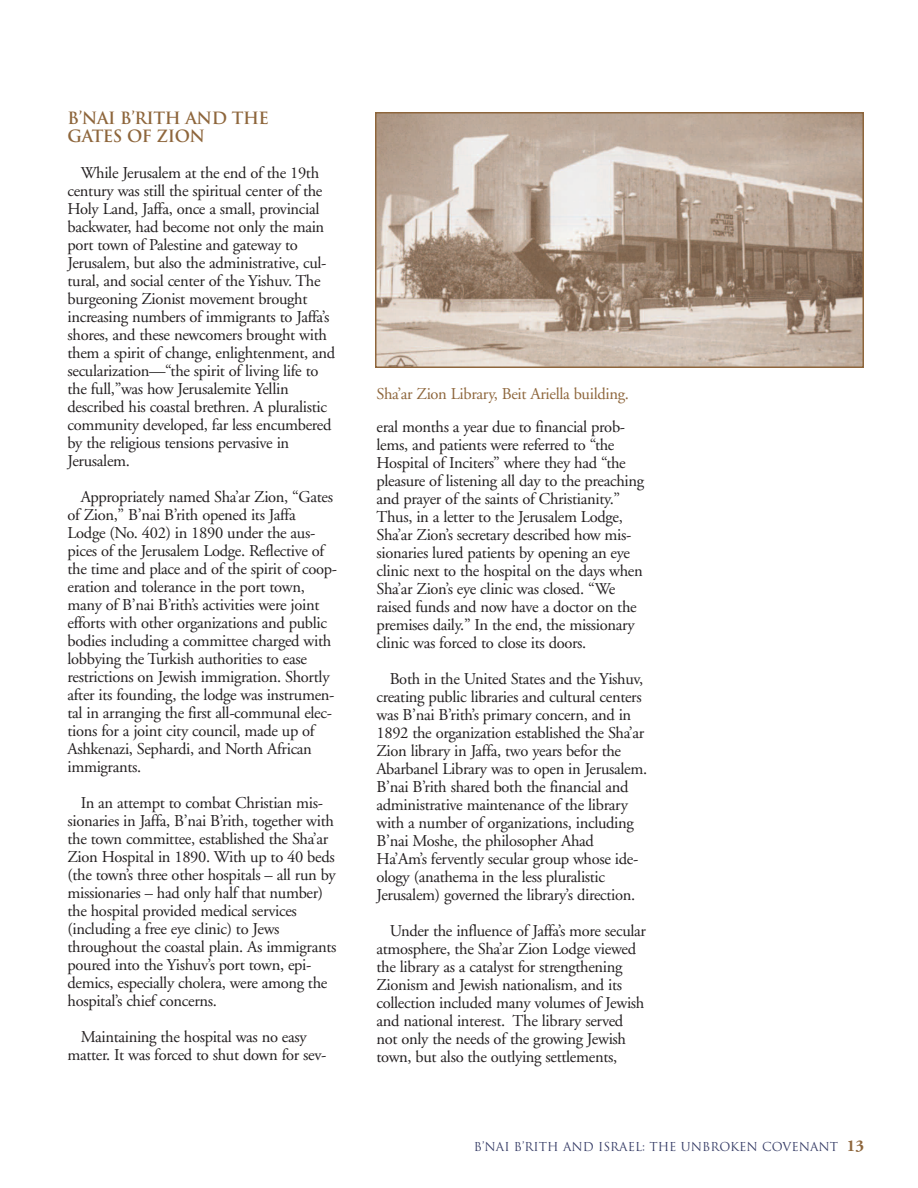
<style>
.page{position:relative;width:918px;height:1188px;background:#fff}
.page>*{position:absolute;margin:0;border:0;box-sizing:border-box;transform-origin:0 0}
.t1{font:16.5px/18px "Adobe Garamond";letter-spacing:-.02em;color:#231f20}
.t2{font:16.5px "Adobe Garamond";letter-spacing:-.02em;color:#8e663c}
.t3{font:700 16.5px/18px "Trajan";letter-spacing:-.025em;color:#8e663c}
.t4{font:12px "Trajan";color:#353b65}
.s1{font-family:"Adobe Garamond";font-weight:700;font-size:16.5px;color:#8e663c}
</style>
<div class="page">
<img style="left:378px;top:115px;width:483px;height:250px">
<div style="left:375px;top:112px;width:489px;height:256px;border:2px solid #8e663c"></div>
<p class="t3" style="left:68px;top:110px;width:203px">B’NAI B’RITH AND THE<br>GATES OF ZION</p>
<p class="t1" style="left:67px;top:166px;width:269px;text-indent:13px">While Jerusalem at the end of the 19th century was still the spiritual center of the Holy Land, Jaffa, once a small, provincial backwater, had become not only the main port town of Palestine and gateway to Jerusalem, but also the administrative, cul&shy;tural, and social center of the Yishuv. The burgeoning Zionist movement brought increasing numbers of immigrants to Jaffa’s shores, and these newcomers brought with them a spirit of change, enlightenment, and secularization—“the spirit of living life to the full,”was how Jerusalemite Yellin described his coastal brethren. A pluralistic community developed, far less encumbered by the religious tensions pervasive in Jerusalem.</p>
<p class="t1" style="left:68px;top:490px;width:271px;text-indent:13px">Appropriately named Sha’ar Zion, “Gates of Zion,” B’nai B’rith opened its Jaffa Lodge (No. 402) in 1890 under the aus&shy;pices of the Jerusalem Lodge. Reflective of the time and place and of the spirit of coop&shy;eration and tolerance in the port town, many of B’nai B’rith’s activities were joint efforts with other organizations and public bodies including a committee charged with lobbying the Turkish authorities to ease restrictions on Jewish immigration. Shortly after its founding, the lodge was instrumen&shy;tal in arranging the first all-communal elec&shy;tions for a joint city council, made up of Ashkenazi, Sephardi, and North African immigrants.</p>
<p class="t1" style="left:68px;top:796px;width:270px;text-indent:13px">In an attempt to combat Christian mis&shy;sionaries in Jaffa, B’nai B’rith, together with the town committee, established the Sha’ar Zion Hospital in 1890. With up to 40 beds (the town’s three other hospitals – all run by missionaries – had only half that number) the hospital provided medical services (including a free eye clinic) to Jews throughout the coastal plain. As immigrants poured into the Yishuv’s port town, epi&shy;demics, especially cholera, were among the hospital’s chief concerns.</p>
<p class="t1" style="left:68px;top:1030px;width:260px;text-align:center">Maintaining the hospital was no easy matter. It was forced to shut down for sev-</p>
<p class="t2" style="left:376px;top:387px;width:254px">Sha’ar Zion Library, Beit Ariella building.</p>
<p class="t1" style="left:376px;top:419px;width:269px">eral months a year due to financial prob&shy;lems, and patients were referred to “the Hospital of Inciters” where they had “the pleasure of listening all day to the preaching and prayer of the saints of Christianity.” Thus, in a letter to the Jerusalem Lodge, Sha’ar Zion’s secretary described how mis&shy;sionaries lured patients by opening an eye clinic next to the hospital on the days when Sha’ar Zion’s eye clinic was closed. “We raised funds and now have a doctor on the premises daily.” In the end, the missionary clinic was forced to close its doors.</p>
<p class="t1" style="left:376px;top:671px;width:272px;text-indent:13px">Both in the United States and the Yishuv, creating public libraries and cultural centers was B’nai B’rith’s primary concern, and in 1892 the organization established the Sha’ar Zion library in Jaffa, two years befor the Abarbanel Library was to open in Jerusalem.<br>B’nai B’rith shared both the financial and administrative maintenance of the library with a number of organizations, including B’nai Moshe, the philosopher Ahad Ha’Am’s fervently secular group whose ide&shy;ology (anathema in the less pluralistic Jerusalem) governed the library’s direction.</p>
<p class="t1" style="left:376px;top:923px;width:271px;text-indent:13px">Under the influence of Jaffa’s more secular atmosphere, the Sha’ar Zion Lodge viewed the library as a catalyst for strengthening Zionism and Jewish nationalism, and its collection included many volumes of Jewish and national interest. The library served not only the needs of the growing Jewish town, but also the outlying settlements,</p>
<p class="t4" style="left:474px;top:1140px;width:392px">B’NAI B’RITH AND ISRAEL: THE UNBROKEN COVENANT <span class="s1">13</span></p>
</div>
